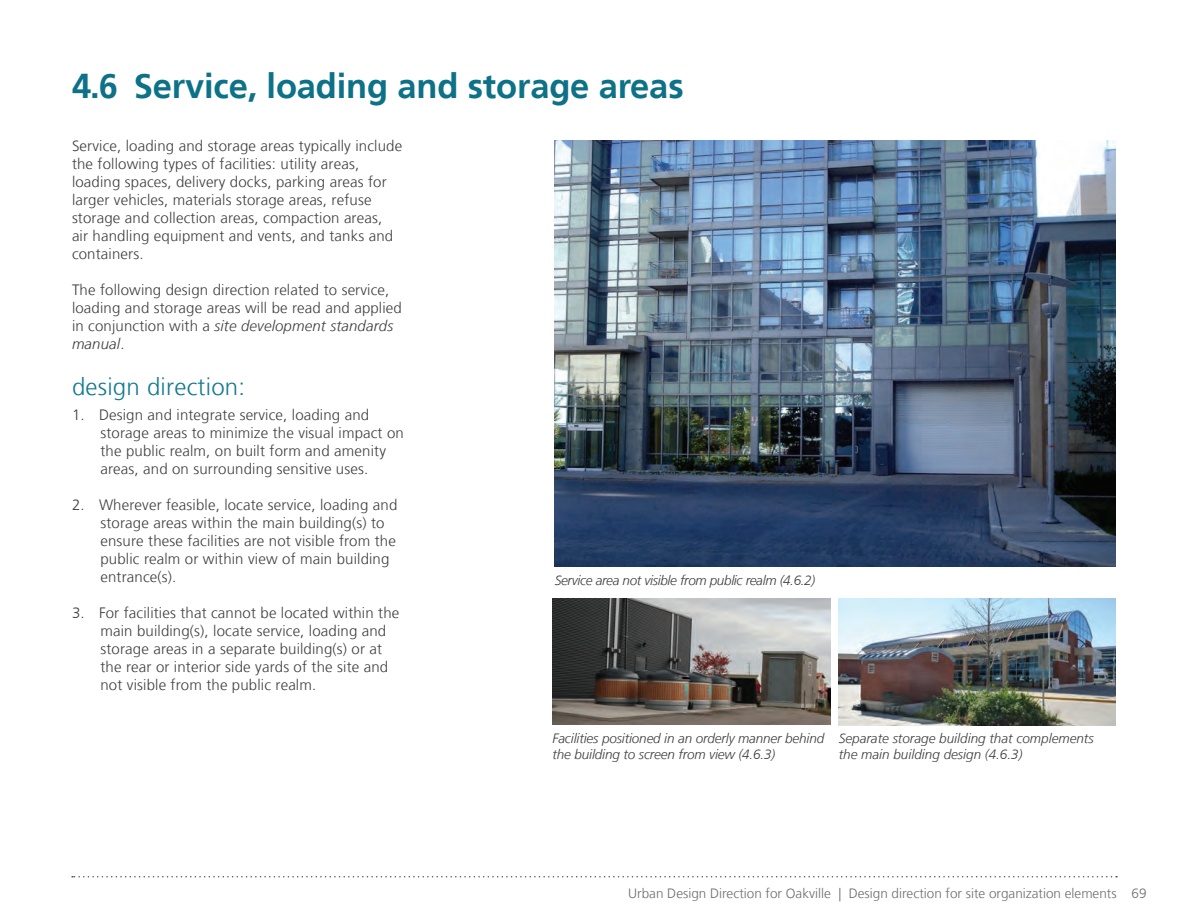
<style>
.page{position:relative;width:1188px;height:918px;background:#fff}
.page>*{position:absolute;margin:0;border:0;box-sizing:border-box;transform-origin:0 0}
.t1{font:700 34.5px "Frutiger";letter-spacing:-.005em;color:#0d7188}
.t2{font:300 24px "Frutiger";letter-spacing:.01em;color:#137990}
.t3{font:300 15px/18px "Frutiger";letter-spacing:.01em;color:#3e3e3f}
.t4{font:italic 300 13.5px/16.2px "Frutiger";letter-spacing:-.01em;color:#3e3e3f}
.t5{font:300 13.5px "Frutiger";color:#6c6d70}
.s1{font-style:italic}
</style>
<div class="page">
<svg style="left:72px;top:876px;width:1045px;height:2px"></svg>
<img style="left:555px;top:141px;width:561px;height:426px">
<img style="left:553px;top:598px;width:277px;height:126px">
<img style="left:838px;top:598px;width:278px;height:128px">
<h1 class="t1" style="left:72px;top:66px;width:613px">4.6 Service, loading and storage areas</h1>
<p class="t3" style="left:72px;top:137px;width:332px">Service, loading and storage areas typically include the following types of facilities: utility areas, loading spaces, delivery docks, parking areas for larger vehicles, materials storage areas, refuse storage and collection areas, compaction areas,<br>air handling equipment and vents, and tanks and containers.</p>
<p class="t3" style="left:72px;top:281px;width:331px">The following design direction related to service, loading and storage areas will be read and applied in conjunction with a <span class="s1">site development standards manual</span>.</p>
<h2 class="t2" style="left:72px;top:374px;width:175px">design direction:</h2>
<p class="t3" style="left:101px;top:406px;width:305px;text-indent:-28px">1. Design and integrate service, loading and storage areas to minimize the visual impact on the public realm, on built form and amenity areas, and on surrounding sensitive uses.</p>
<p class="t3" style="left:101px;top:496px;width:298px;text-indent:-28px">2. Wherever feasible, locate service, loading and storage areas within the main building(s) to ensure these facilities are not visible from the public realm or within view of main building entrance(s).</p>
<p class="t3" style="left:101px;top:604px;width:300px;text-indent:-28px">3. For facilities that cannot be located within the main building(s), locate service, loading and storage areas in a separate building(s) or at the rear or interior side yards of the site and not visible from the public realm.</p>
<p class="t4" style="left:555px;top:572px;width:262px">Service area not visible from public realm (4.6.2)</p>
<p class="t4" style="left:553px;top:730px;width:273px">Facilities positioned in an orderly manner behind the building to screen from view (4.6.3)</p>
<p class="t4" style="left:839px;top:730px;width:257px">Separate storage building that complements the main building design (4.6.3)</p>
<p class="t5" style="left:628px;top:885px;width:520px">Urban Design Direction for Oakville | Design direction for site organization elements 69</p>
</div>
